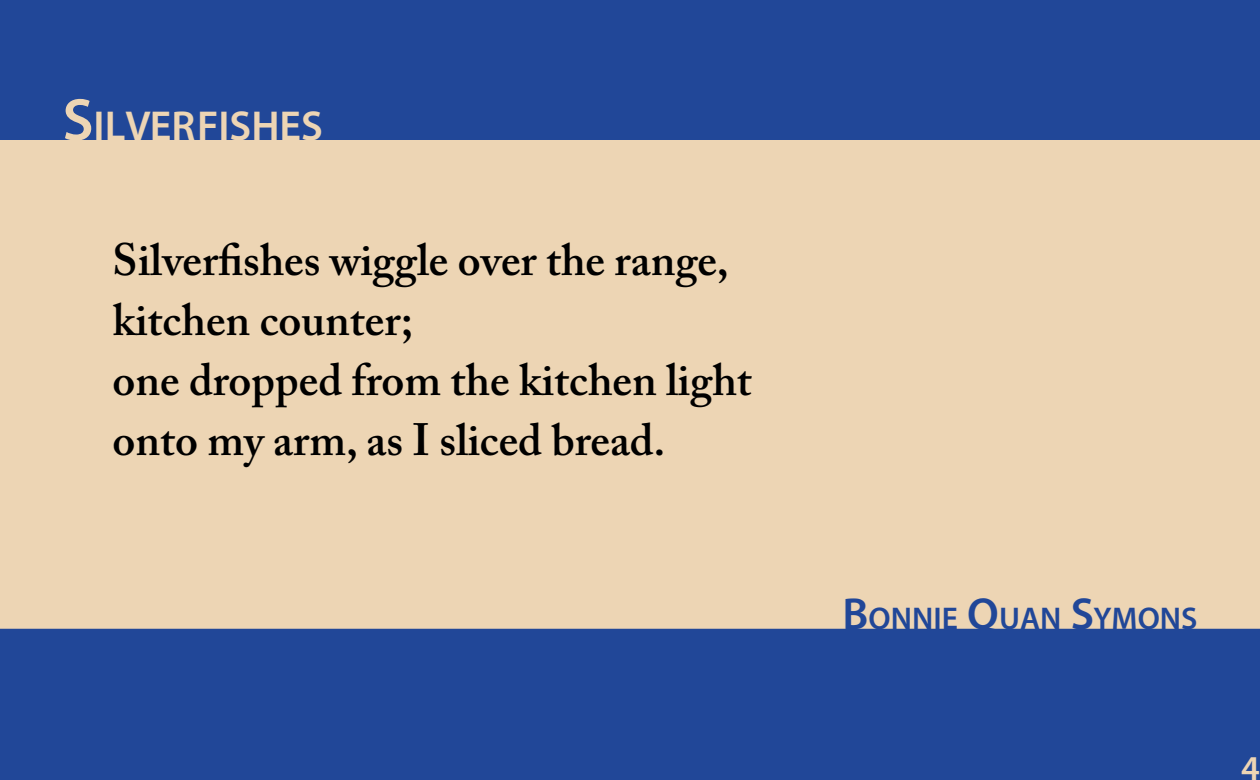
<style>
.page{position:relative;width:1260px;height:780px;background:#214798}
.page>*{position:absolute;margin:0;border:0;box-sizing:border-box;transform-origin:0 0}
.t1{font:600 45px/60px "Adobe Caslon Pro";color:#000}
.t2{font:600 42px "Myriad Pro";color:#edd5b4}
.t3{font:600 31.5px "Myriad Pro";color:#214798}
.s1{font-size:60px}
.s2{font-size:45px}
</style>
<div class="page">
<div style="left:1px;top:141px;width:1258px;height:487px;background:#edd5b4"></div>
<svg style="left:1259px;top:140px;width:1px;height:489px"></svg>
<p class="t2" style="left:62px;top:99px;width:51px"><span class="s1">S</span>ILVE</p>
<p class="t2" style="left:172px;top:99px;width:129px">RFISHES</p>
<p class="t1" style="left:112px;top:229px;width:641px">Silverfishes wiggle over the range, kitchen counter;<br>one dropped from the kitchen light onto my arm, as I sliced bread.</p>
<p class="t3" style="left:842px;top:598px;width:45px"><span class="s2">B</span>ONNIE</p>
<p class="t3" style="left:967px;top:598px;width:148px"><span class="s2">Q</span>UAN <span class="s2">S</span>YMONS</p>
</div>
